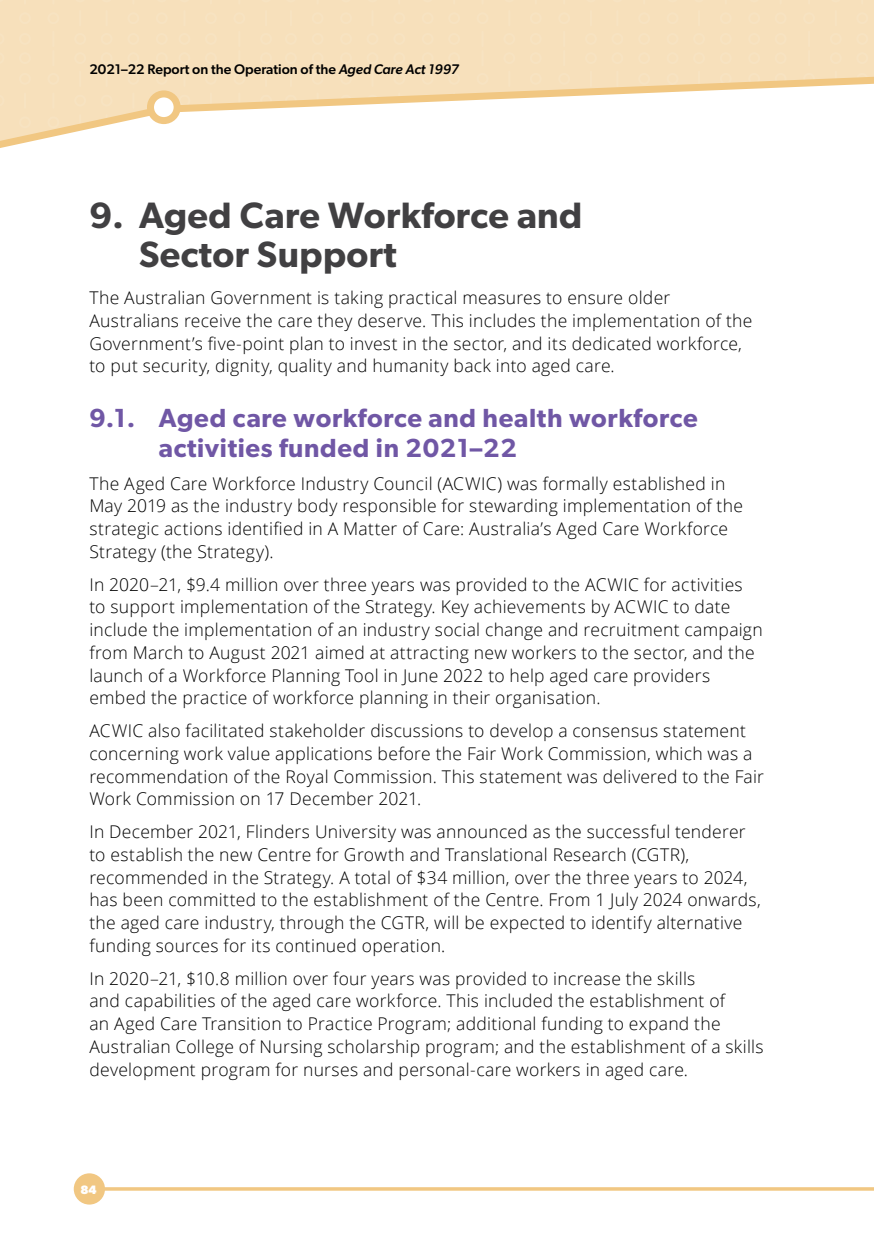
<style>
.page{position:relative;width:874px;height:1241px;background:#fff}
.page>*{position:absolute;margin:0;border:0;box-sizing:border-box;transform-origin:0 0}
.H1_numbered{font:600 36.75px/38.5px "Gibson";letter-spacing:.01em;color:#414042}
.H2_numbered{font:600 26.25px/29.8px "Gibson";letter-spacing:.025em;color:#7057a5}
.Body{font:300 17.5px/22.8px "Open Sans";letter-spacing:.015em;color:#000}
.t1{font:500 14px "Gibson";color:#000}
.t2{font:700 12.25px "Gibson";color:#fff}
.s1{font-style:italic}
</style>
<div class="page">
<div style="left:74px;top:1173px;width:31px;height:31px;background:#f1c782;border-radius:50%"></div>
<svg style="left:0;top:0;width:873px;height:148px"></svg>
<div style="left:150px;top:94px;width:27px;height:27px;background:#fff;border-radius:50%"></div>
<div style="left:147px;top:90px;width:33px;height:34px;border:7px solid #f1c782;border-radius:50%"></div>
<svg style="left:104px;top:1186px;width:769px;height:4px;fill:#f1c783"></svg>
<p class="t1" style="left:89px;top:60px;width:371px">2021–22 Report on the Operation of the <span class="s1">Aged Care Act 1997</span></p>
<h1 class="H1_numbered" style="left:139px;top:195px;width:444px;text-indent:-50px">9. Aged Care Workforce and<br>Sector Support</h1>
<p class="Body" style="left:89px;top:286px;width:664px">The Australian Government is taking practical measures to ensure older Australians receive the care they deserve. This includes the implementation of the Government’s five-point plan to invest in the sector, and its dedicated workforce, to put security, dignity, quality and humanity back into aged care.</p>
<h2 class="H2_numbered" style="left:159px;top:402px;width:540px;text-indent:-69px">9.1. Aged care workforce and health workforce activities funded in 2021–22</h2>
<p class="Body" style="left:89px;top:471px;width:655px">The Aged Care Workforce Industry Council (ACWIC) was formally established in May 2019 as the industry body responsible for stewarding implementation of the strategic actions identified in A Matter of Care: Australia’s Aged Care Workforce Strategy (the Strategy).</p>
<p class="Body" style="left:89px;top:572px;width:674px">In 2020–21, $9.4 million over three years was provided to the ACWIC for activities to support implementation of the Strategy. Key achievements by ACWIC to date include the implementation of an industry social change and recruitment campaign from March to August 2021 aimed at attracting new workers to the sector, and the launch of a Workforce Planning Tool in June 2022 to help aged care providers embed the practice of workforce planning in their organisation.</p>
<p class="Body" style="left:89px;top:718px;width:675px">ACWIC also facilitated stakeholder discussions to develop a consensus statement concerning work value applications before the Fair Work Commission, which was a recommendation of the Royal Commission. This statement was delivered to the Fair Work Commission on 17 December 2021.</p>
<p class="Body" style="left:89px;top:819px;width:672px">In December 2021, Flinders University was announced as the successful tenderer to establish the new Centre for Growth and Translational Research (CGTR), recommended in the Strategy. A total of $34 million, over the three years to 2024, has been committed to the establishment of the Centre. From 1 July 2024 onwards, the aged care industry, through the CGTR, will be expected to identify alternative funding sources for its continued operation.</p>
<p class="Body" style="left:89px;top:966px;width:675px">In 2020–21, $10.8 million over four years was provided to increase the skills<br>and capabilities of the aged care workforce. This included the establishment of<br>an Aged Care Transition to Practice Program; additional funding to expand the Australian College of Nursing scholarship program; and the establishment of a skills development program for nurses and personal-care workers in aged care.</p>
<p class="t2" style="left:80px;top:1182px;width:18px">84</p>
</div>
